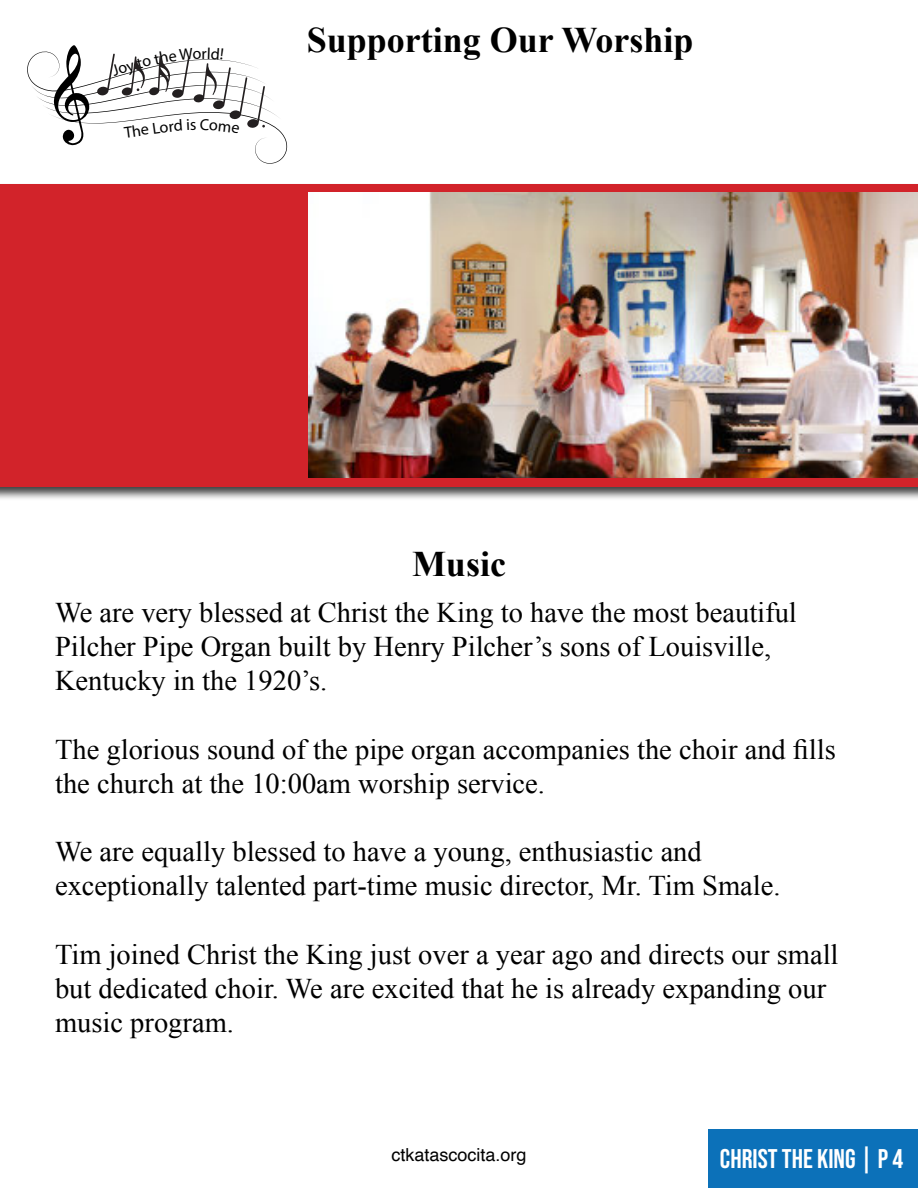
<style>
.page{position:relative;width:918px;height:1188px;background:#fff}
.page>*{position:absolute;margin:0;border:0;box-sizing:border-box;transform-origin:0 0}
.t1{font:700 36px "Times New Roman";color:#000}
.t2{font:28.5px/34.2px "Times New Roman";color:#000}
.t3{font:27px "Bebas Neue";color:#fff}
.t4{font:18px "Helvetica";color:#000}
.t5{font:16.2px "Myriad Pro";color:#000}
.t6{font:16.05px "Myriad Pro";color:#000}
.s1{font-size:16.2px}
</style>
<div class="page">
<div style="left:708px;top:1129px;width:210px;height:59px;background:#0c71b9"></div>
<div style="left:0;top:183px;width:918px;height:318px;background:#000;opacity:.75"></div>
<div style="left:0;top:184px;width:918px;height:302px;background:#d2232a"></div>
<img style="left:309px;top:193px;width:609px;height:285px">
<svg style="left:27px;top:45px;width:260px;height:119px"></svg>
<p class="t6" style="left:123px;top:123px;width:37px;rotate:-8deg">The <span class="s1">L</span></p>
<p class="t5" style="left:202px;top:43px;width:7px">r</p>
<p class="t1" style="left:307px;top:15px;width:388px">Supporting Our Worship</p>
<p class="t1" style="left:412px;top:539px;width:95px">Music</p>
<p class="t2" style="left:55px;top:595px;width:743px">We are very blessed at Christ the King to have the most beautiful<br>Pilcher Pipe Organ built by Henry Pilcher’s sons of Louisville,<br>Kentucky in the 1920’s.</p>
<p class="t2" style="left:55px;top:732px;width:782px">The glorious sound of the pipe organ accompanies the choir and fills the church at the 10:00am worship service.</p>
<p class="t2" style="left:55px;top:834px;width:727px">We are equally blessed to have a young, enthusiastic and exceptionally talented part-time music director, Mr. Tim Smale.</p>
<p class="t2" style="left:55px;top:937px;width:785px">Tim joined Christ the King just over a year ago and directs our small but dedicated choir. We are excited that he is already expanding our music program.</p>
<p class="t4" style="left:391px;top:1141px;width:137px">ctkatascocita.org</p>
<p class="t3" style="left:720px;top:1143px;width:185px">CHRIST THE KING | P 4</p>
</div>
